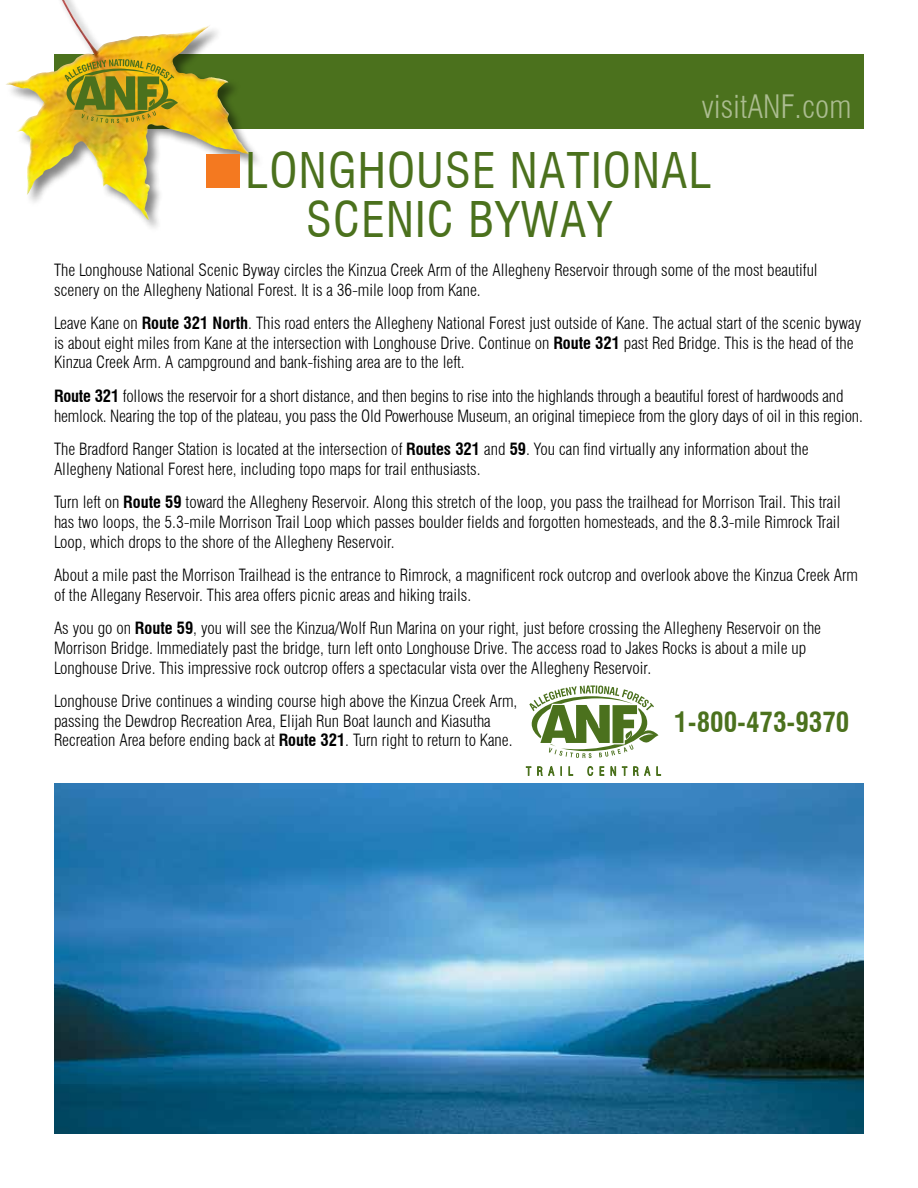
<style>
.page{position:relative;width:918px;height:1188px;background:#fff}
.page>*{position:absolute;margin:0;border:0;box-sizing:border-box;transform-origin:0 0}
.t1{font:condensed 48px/49.5px "Swiss 721 BT";letter-spacing:.025em;color:#4b711d;text-align:center}
.t2{font:300 condensed 31.5px "Swiss 721 BT";color:#abbc90}
.t3{font:700 condensed 27px "Swiss 721 BT";color:#4b711d}
.t4{font:300 condensed 16.5px/19.8px "Swiss 721 BT";color:#000}
.s1{font-weight:700}
</style>
<div class="page">
<div style="left:54px;top:54px;width:810px;height:74px;background:#4b711d"></div>
<div style="left:4px;top:0;width:260px;height:233px;background:#000;opacity:.48"></div>
<img style="left:5px;top:0;width:89px;height:195px">
<svg style="left:64px;top:59px;width:114px;height:64px"></svg>
<img style="left:54px;top:783px;width:809px;height:351px">
<div style="left:206px;top:155px;width:33px;height:33px;background:#f47920"></div>
<svg style="left:526px;top:766px;width:5px;height:10px"></svg>
<svg style="left:537px;top:766px;width:18px;height:10px"></svg>
<svg style="left:569px;top:766px;width:4px;height:10px"></svg>
<svg style="left:587px;top:766px;width:6px;height:10px"></svg>
<svg style="left:600px;top:766px;width:4px;height:10px"></svg>
<svg style="left:611px;top:766px;width:5px;height:10px"></svg>
<svg style="left:622px;top:766px;width:5px;height:10px"></svg>
<svg style="left:633px;top:766px;width:28px;height:10px"></svg>
<svg style="left:529px;top:685px;width:130px;height:73px"></svg>
<h2 class="t2" style="left:702px;top:88px;width:151px">visitANF.com</h2>
<h1 class="t1" style="left:246px;top:146px;width:454px">LONGHOUSE NATIONAL<br>SCENIC BYWAY</h1>
<p class="t4" style="left:54px;top:260px;width:765px">The Longhouse National Scenic Byway circles the Kinzua Creek Arm of the Allegheny Reservoir through some of the most beautiful scenery on the Allegheny National Forest. It is a 36-mile loop from Kane.</p>
<p class="t4" style="left:54px;top:313px;width:809px">Leave Kane on <span class="s1">Route 321 North</span>. This road enters the Allegheny National Forest just outside of Kane. The actual start of the scenic byway is about eight miles from Kane at the intersection with Longhouse Drive. Continue on <span class="s1">Route 321</span> past Red Bridge. This is the head of the<br>Kinzua Creek Arm. A campground and bank-fishing area are to the left.</p>
<p class="t4" style="left:54px;top:386px;width:810px"><span class="s1">Route 321</span> follows the reservoir for a short distance, and then begins to rise into the highlands through a beautiful forest of hardwoods and hemlock. Nearing the top of the plateau, you pass the Old Powerhouse Museum, an original timepiece from the glory days of oil in this region.</p>
<p class="t4" style="left:54px;top:439px;width:756px">The Bradford Ranger Station is located at the intersection of <span class="s1">Routes 321</span> and <span class="s1">59</span>. You can find virtually any information about the<br>Allegheny National Forest here, including topo maps for trail enthusiasts.</p>
<p class="t4" style="left:54px;top:492px;width:788px;text-align:justify">Turn left on <span class="s1">Route 59</span> toward the Allegheny Reservoir. Along this stretch of the loop, you pass the trailhead for Morrison Trail. This trail has two loops, the 5.3-mile Morrison Trail Loop which passes boulder fields and forgotten homesteads, and the 8.3-mile Rimrock Trail Loop, which drops to the shore of the Allegheny Reservoir.</p>
<p class="t4" style="left:54px;top:565px;width:805px">About a mile past the Morrison Trailhead is the entrance to Rimrock, a magnificent rock outcrop and overlook above the Kinzua Creek Arm of the Allegany Reservoir. This area offers picnic areas and hiking trails.</p>
<p class="t4" style="left:54px;top:618px;width:769px">As you go on <span class="s1">Route 59</span>, you will see the Kinzua/Wolf Run Marina on your right, just before crossing the Allegheny Reservoir on the<br>Morrison Bridge. Immediately past the bridge, turn left onto Longhouse Drive. The access road to Jakes Rocks is about a mile up<br>Longhouse Drive. This impressive rock outcrop offers a spectacular vista over the Allegheny Reservoir.</p>
<p class="t4" style="left:54px;top:691px;width:465px">Longhouse Drive continues a winding course high above the Kinzua Creek Arm, passing the Dewdrop Recreation Area, Elijah Run Boat launch and Kiasutha<br>Recreation Area before ending back at <span class="s1">Route 321</span>. Turn right to return to Kane.</p>
<h3 class="t3" style="left:674px;top:706px;width:177px">1-800-473-9370</h3>
</div>
